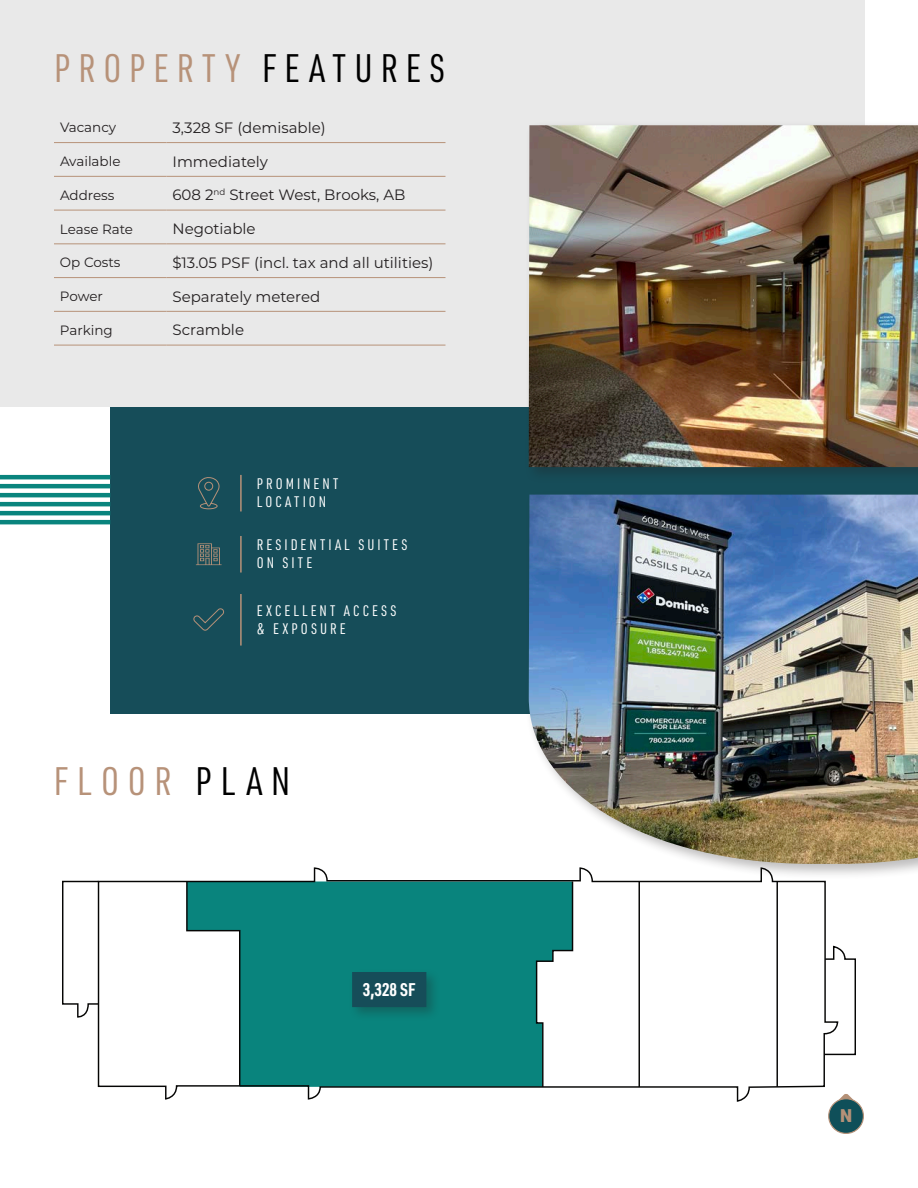
<style>
.page{position:relative;width:918px;height:1188px;background:#fff}
.page>*{position:absolute;margin:0;border:0;box-sizing:border-box;transform-origin:0 0}
.t1{font:39px "URWDIN Cond";letter-spacing:.21em;color:#b79279}
.t2{font:700 18px "URWDIN Cond";color:#fff}
.t3{font:900 18px "URWDIN";color:#b59178}
.t4{font:15px "Montserrat";color:#231f20}
.t5{font:15px/18px "URWDIN Cond";letter-spacing:.2em;color:#fff}
.t6{font:13.5px "Montserrat";color:#231f20}
.s1{color:#000}
</style>
<div class="page">
<div style="left:110px;top:406px;width:808px;height:307px;background:#164d59"></div>
<div style="left:0;top:0;width:864px;height:406px;background:#e9e9e9"></div>
<div style="left:525px;top:490px;width:393px;height:390px;background:#231f20;opacity:.3"></div>
<img style="left:529px;top:495px;width:389px;height:369px">
<div style="left:525px;top:121px;width:393px;height:362px;background:#231f20;opacity:.3"></div>
<img style="left:529px;top:125px;width:389px;height:342px">
<hr style="left:0;top:484px;width:110px;height:4px;background:#09847d">
<hr style="left:0;top:502px;width:110px;height:4px;background:#09847d">
<hr style="left:0;top:475px;width:110px;height:4px;background:#09847d">
<hr style="left:0;top:493px;width:110px;height:4px;background:#09847d">
<hr style="left:0;top:511px;width:110px;height:4px;background:#09847d">
<hr style="left:0;top:520px;width:110px;height:4px;background:#09847d">
<hr style="left:54px;top:142px;width:113px;height:1px;background:#b79279">
<hr style="left:167px;top:142px;width:279px;height:1px;background:#b79279">
<hr style="left:54px;top:176px;width:113px;height:1px;background:#b79279">
<hr style="left:167px;top:176px;width:279px;height:1px;background:#b79279">
<hr style="left:54px;top:210px;width:113px;height:1px;background:#b79279">
<hr style="left:167px;top:210px;width:279px;height:1px;background:#b79279">
<hr style="left:54px;top:244px;width:113px;height:1px;background:#b79279">
<hr style="left:167px;top:244px;width:279px;height:1px;background:#b79279">
<hr style="left:54px;top:277px;width:113px;height:1px;background:#b79279">
<hr style="left:167px;top:277px;width:279px;height:1px;background:#b79279">
<hr style="left:54px;top:311px;width:113px;height:1px;background:#b79279">
<hr style="left:167px;top:311px;width:279px;height:1px;background:#b79279">
<hr style="left:54px;top:345px;width:113px;height:1px;background:#b79279">
<hr style="left:167px;top:345px;width:279px;height:1px;background:#b79279">
<svg style="left:196px;top:543px;width:26px;height:22px"></svg>
<hr style="left:240px;top:475px;width:2px;height:36px;background:#b79279">
<hr style="left:240px;top:536px;width:2px;height:37px;background:#b79279">
<hr style="left:240px;top:594px;width:2px;height:52px;background:#b79279">
<svg style="left:193px;top:608px;width:31px;height:23px"></svg>
<svg style="left:198px;top:477px;width:22px;height:33px"></svg>
<svg style="left:829px;top:1094px;width:34px;height:33px"></svg>
<div style="left:829px;top:1099px;width:34px;height:34px;background:#0f4f59;border-radius:50%"></div>
<div style="left:828px;top:1098px;width:36px;height:36px;border:1px solid #b59178;border-radius:50%"></div>
<svg style="left:97px;top:868px;width:742px;height:234px"></svg>
<svg style="left:823px;top:945px;width:33px;height:111px"></svg>
<svg style="left:62px;top:880px;width:38px;height:138px"></svg>
<hr style="left:776px;top:882px;width:2px;height:205px;background:#050504">
<hr style="left:639px;top:882px;width:1px;height:205px;background:#050504">
<svg style="left:185px;top:880px;width:56px;height:207px"></svg>
<svg style="left:535px;top:880px;width:39px;height:208px"></svg>
<div style="left:348px;top:968px;width:93px;height:53px;background:#231f20;opacity:.3"></div>
<div style="left:354px;top:974px;width:71px;height:32px;background:#164d59"></div>
<div style="left:352px;top:972px;width:74px;height:35px;border:3px solid #164d59"></div>
<h1 class="t1" style="left:54px;top:53px;width:393px">PROPERTY <span class="s1">FEATURES</span></h1>
<p class="t6" style="left:60px;top:121px;width:58px">Vacancy</p>
<p class="t4" style="left:172px;top:121px;width:155px">3,328 SF (demisable)</p>
<p class="t6" style="left:60px;top:155px;width:62px">Available</p>
<p class="t4" style="left:172px;top:154px;width:97px">Immediately</p>
<p class="t6" style="left:60px;top:189px;width:56px">Address</p>
<p class="t4" style="left:172px;top:188px;width:234px">608 2<sup>nd</sup> Street West, Brooks, AB</p>
<p class="t6" style="left:60px;top:222px;width:75px">Lease Rate</p>
<p class="t4" style="left:172px;top:222px;width:85px">Negotiable</p>
<p class="t6" style="left:60px;top:256px;width:62px">Op Costs</p>
<p class="t4" style="left:172px;top:256px;width:262px">$13.05 PSF (incl. tax and all utilities)</p>
<p class="t6" style="left:60px;top:290px;width:45px">Power</p>
<p class="t4" style="left:172px;top:289px;width:149px">Separately metered</p>
<p class="t6" style="left:60px;top:324px;width:54px">Parking</p>
<p class="t4" style="left:172px;top:323px;width:73px">Scramble</p>
<p class="t5" style="left:257px;top:476px;width:83px">PROMINENT<br>LOCATION</p>
<p class="t5" style="left:257px;top:537px;width:152px">RESIDENTIAL SUITES<br>ON SITE</p>
<p class="t5" style="left:257px;top:603px;width:141px">EXCELLENT ACCESS &amp; EXPOSURE</p>
<h1 class="t1" style="left:54px;top:766px;width:238px">FLOOR <span class="s1">PLAN</span></h1>
<p class="t2" style="left:363px;top:981px;width:54px">3,328 SF</p>
<p class="t3" style="left:840px;top:1105px;width:14px">N</p>
</div>
